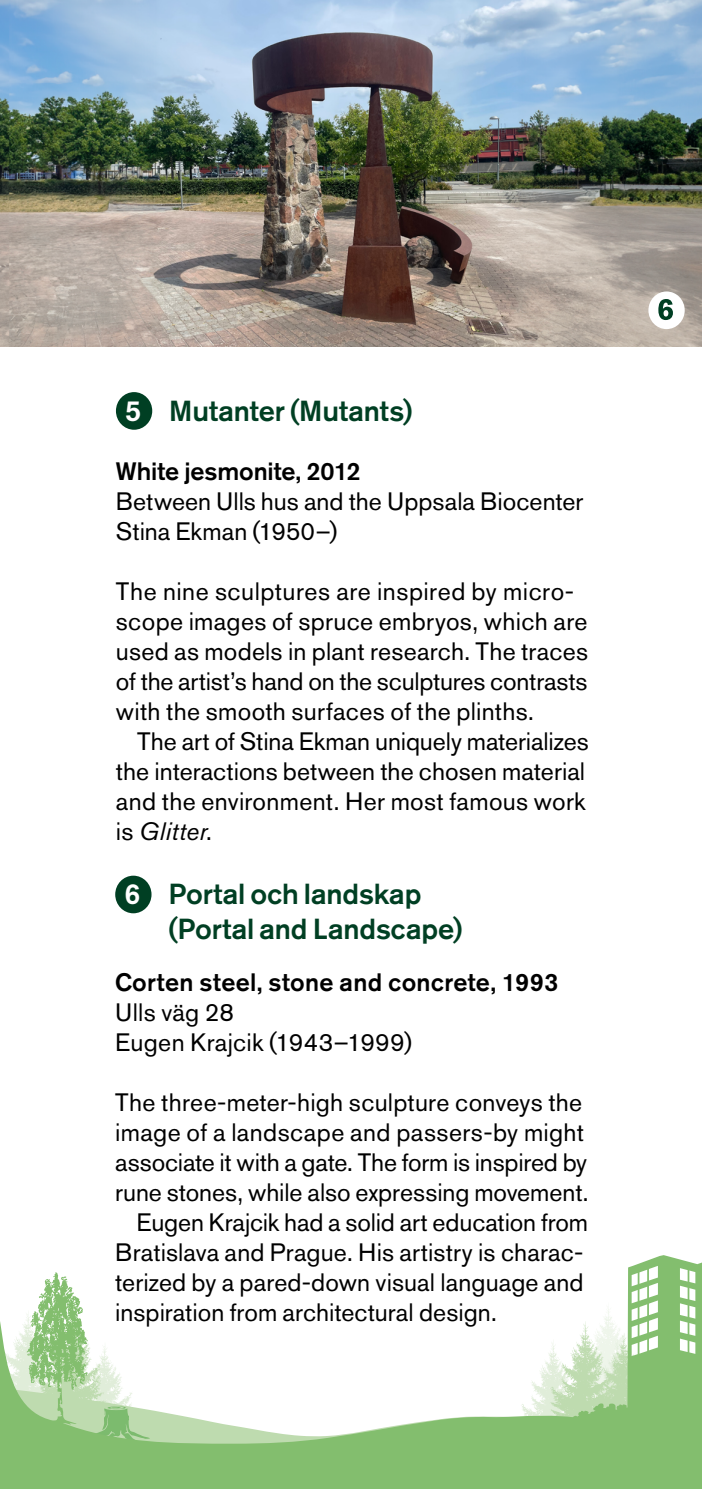
<style>
.page{position:relative;width:702px;height:1489px;background:#fff}
.page>*{position:absolute;margin:0;border:0;box-sizing:border-box;transform-origin:0 0}
.Lista_-_siffror{font:500 28.75px/35px "Akzidenz Grotesk Std";letter-spacing:-.005em;color:#003f23}
.Brödtext_Regular{font:25px/30px "Akzidenz Grotesk Std";letter-spacing:.01em;color:#000}
.Brödtext_indrag{font:25px/30px "Akzidenz Grotesk Std";letter-spacing:.005em;color:#000}
.Underrubrik{font:25px "Akzidenz Grotesk Std";letter-spacing:.005em;color:#000}
.Underrubrik-2{font:500 25px "Akzidenz Grotesk Std";letter-spacing:.01em;color:#000}
.s1{color:#fff}
.s2{font-style:italic}
</style>
<div class="page">
<img style="left:0;top:0;width:702px;height:346px">
<div style="left:648px;top:291px;width:36px;height:38px;background:#fff;border-radius:50%"></div>
<svg style="left:658px;top:299px;width:15px;height:21px"></svg>
<svg style="left:0;top:1255px;width:702px;height:233px"></svg>
<div style="left:656px;top:1429px;width:46px;height:38px;background:#83be6e"></div>
<div style="left:116px;top:392px;width:36px;height:38px;background:#003f23;border-radius:50%"></div>
<div style="left:115px;top:875px;width:36px;height:38px;background:#003f23;border-radius:50%"></div>
<h2 class="Lista_-_siffror" style="left:125px;top:392px;width:289px"><span class="s1">5</span> Mutanter (Mutants)</h2>
<p class="Underrubrik-2" style="left:116px;top:456px;width:246px">White jesmonite, 2012</p>
<p class="Underrubrik" style="left:116px;top:486px;width:469px">Between Ulls hus and the Uppsala Biocenter</p>
<p class="Underrubrik" style="left:116px;top:516px;width:223px">Stina Ekman (1950–)</p>
<p class="Brödtext_Regular" style="left:116px;top:576px;width:473px">The nine sculptures are inspired by micro&shy;scope images of spruce embryos, which are used as models in plant research. The traces of the artist’s hand on the sculptures contrasts with the smooth surfaces of the plinths.</p>
<p class="Brödtext_indrag" style="left:116px;top:726px;width:474px;text-indent:21px">The art of Stina Ekman uniquely materializes the interactions between the chosen material and the environment. Her most famous work is <span class="s2">Glitter</span>.</p>
<h2 class="Lista_-_siffror" style="left:168px;top:876px;width:295px;text-indent:-44px"><span class="s1">6</span> Portal och landskap (Portal and Landscape)</h2>
<p class="Underrubrik-2" style="left:115px;top:966px;width:444px">Corten steel, stone and concrete, 1993</p>
<p class="Underrubrik" style="left:115px;top:996px;width:120px">Ulls väg 28</p>
<p class="Underrubrik" style="left:115px;top:1026px;width:298px">Eugen Krajcik (1943–1999)</p>
<p class="Brödtext_Regular" style="left:115px;top:1086px;width:474px">The three-meter-high sculpture conveys the image of a landscape and passers-by might associate it with a gate. The form is inspired by rune stones, while also expressing movement.</p>
<p class="Brödtext_indrag" style="left:115px;top:1206px;width:474px;text-indent:21px">Eugen Krajcik had a solid art education from Bratislava and Prague. His artistry is charac&shy;terized by a pared-down visual language and inspiration from architectural design.</p>
</div>
